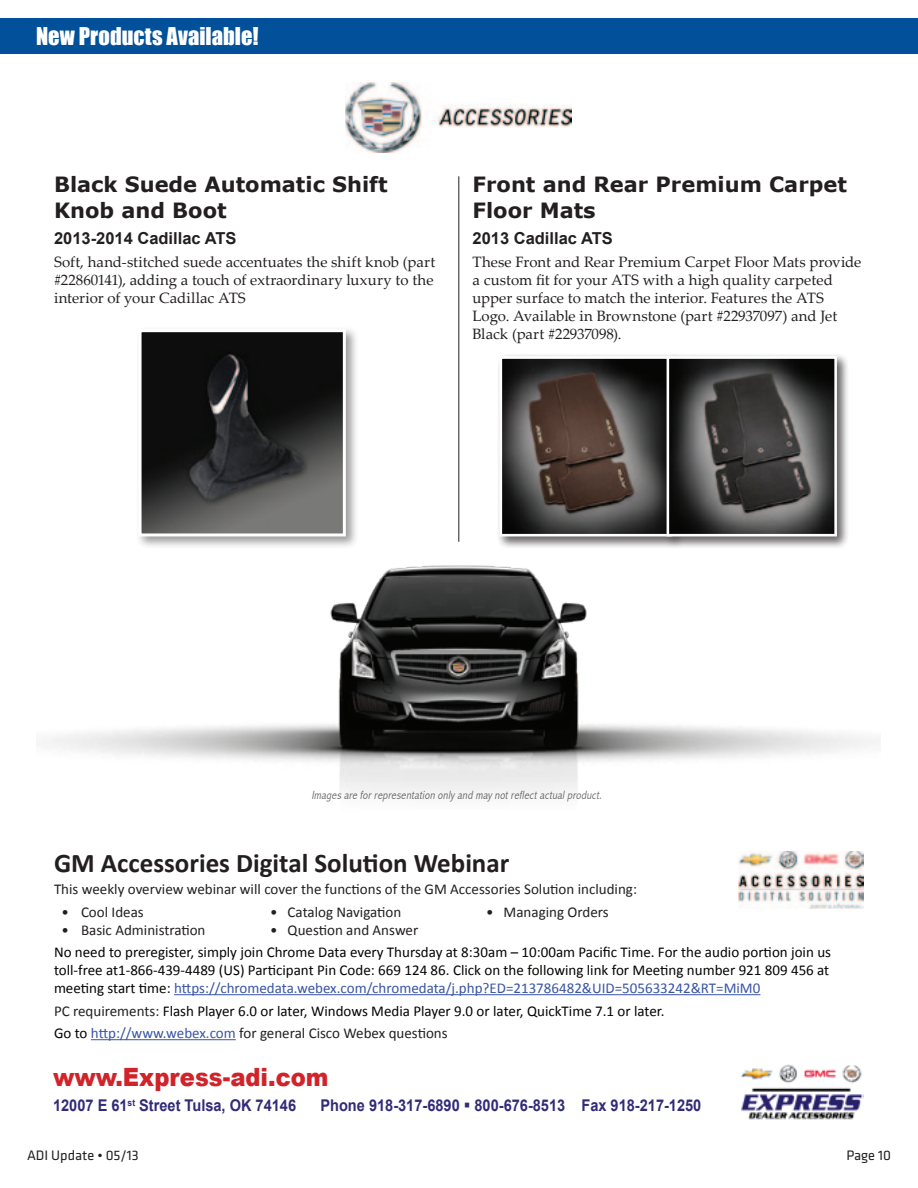
<style>
.page{position:relative;width:918px;height:1188px;background:#fff}
.page>*{position:absolute;margin:0;border:0;box-sizing:border-box;transform-origin:0 0}
.t1{font:700 27px "Calibri";color:#231f20}
.t2{font:900 25.2px "Arial";color:#d1232a;scale:.9 1}
.t3{font:22.5px "Impact";color:#fff}
.t4{font:700 21px/25.2px "Verdana";color:#231f20}
.t5{font:700 16.5px "Arial";color:#231f20}
.t6{font:700 16.2px "Arial";color:#312b78;scale:.9 1}
.t7{font:15px/18px "Calibri";color:#040503;text-align:justify}
.t8{font:15px/18px "Palatino Linotype";color:#231f20;text-align:justify}
.t9{font:15px "Calibri";color:#231f20}
.t10{font:14.25px "Klavika";color:#231f20}
.t11{font:italic 300 condensed 12px "Abadi";color:#6c6d70}
.s1{color:#3854a4}
.s2{color:#231f20}
</style>
<div class="page">
<img style="left:346px;top:83px;width:225px;height:69px">
<hr style="left:459px;top:176px;width:1px;height:366px;background:#231f20">
<hr style="left:174px;top:994px;width:586px;height:1px;background:#3854a4">
<hr style="left:91px;top:1039px;width:145px;height:1px;background:#3854a4">
<img style="left:738px;top:851px;width:126px;height:57px">
<div style="left:135px;top:325px;width:223px;height:224px;background:#231f20;opacity:.45"></div>
<img style="left:143px;top:333px;width:199px;height:199px">
<div style="left:139px;top:329px;width:207px;height:207px;border:3px solid #fff"></div>
<div style="left:496px;top:353px;width:189px;height:196px;background:#231f20;opacity:.45"></div>
<img style="left:504px;top:360px;width:159px;height:172px">
<div style="left:500px;top:356px;width:172px;height:180px;border:3px solid #fff"></div>
<div style="left:663px;top:353px;width:187px;height:196px;background:#231f20;opacity:.45"></div>
<img style="left:671px;top:360px;width:162px;height:172px">
<div style="left:667px;top:356px;width:170px;height:180px;border:3px solid #fff"></div>
<img style="left:37px;top:565px;width:841px;height:230px">
<img style="left:741px;top:1064px;width:123px;height:56px">
<div style="left:0;top:19px;width:918px;height:35px;background:#015099"></div>
<h3 class="t3" style="left:36px;top:19px;width:224px">New Products Available!</h3>
<h3 class="t4" style="left:54px;top:172px;width:335px">Black Suede Automatic Shift<br>Knob and Boot</h3>
<p class="t5" style="left:54px;top:227px;width:184px">2013-2014 Cadillac ATS</p>
<p class="t8" style="left:54px;top:252px;width:383px">Soft, hand-stitched suede accentuates the shift knob (part #22860141), adding a touch of extraordinary luxury to the interior of your Cadillac ATS</p>
<h3 class="t4" style="left:472px;top:172px;width:376px">Front and Rear Premium Carpet<br>Floor Mats</h3>
<p class="t5" style="left:472px;top:227px;width:142px">2013 Cadillac ATS</p>
<p class="t8" style="left:472px;top:252px;width:390px;text-align:left">These Front and Rear Premium Carpet Floor Mats provide a custom fit for your ATS with a high quality carpeted upper surface to match the interior. Features the ATS Logo. Available in Brownstone (part #22937097) and Jet Black (part #22937098).</p>
<p class="t11" style="left:311px;top:788px;width:294px">Imagesare forrepresentation only and may notreflectactualproduct.</p>
<h1 class="t1" style="left:54px;top:845px;width:457px">GM Accessories Digital Solution Webinar</h1>
<p class="t9" style="left:54px;top:880px;width:585px">This weekly overview webinar will cover the functions of the GM Accessories Solution including:</p>
<p class="t9" style="left:62px;top:902px;width:84px">• Cool Ideas</p>
<p class="t9" style="left:270px;top:902px;width:133px">• Catalog Navigation</p>
<p class="t9" style="left:486px;top:902px;width:124px">• Managing Orders</p>
<p class="t9" style="left:62px;top:920px;width:146px">• Basic Administration</p>
<p class="t9" style="left:270px;top:920px;width:150px">• Question and Answer</p>
<p class="t7" style="left:54px;top:943px;width:779px">No need to preregister, simply join Chrome Data every Thursday at 8:30am – 10:00am Pacific Time. For the audio portion join us toll-free at1-866-439-4489 (US) Participant Pin Code: 669 124 86. Click on the following link for Meeting number 921 809 456 at meeting start time: <span class="s1">https://chromedata.webex.com/chromedata/j.php?ED=213786482&amp;UID=505633242&amp;RT=MiM0</span></p>
<p class="t7" style="left:54px;top:999px;width:612px;line-height:22.5px"><span class="s2">PC requirements:</span> Flash Player 6.0 or later, Windows Media Player 9.0 or later, QuickTime 7.1 or later.<br>Go to <span class="s1">http://www.webex.com</span> <span class="s2">for general Cisco Webex questions</span></p>
<h2 class="t2" style="left:53px;top:1059px;width:308px">www.Express-adi.com</h2>
<p class="t6" style="left:53px;top:1095px;width:272px">12007 E 61<sup>st</sup> Street Tulsa, OK 74146</p>
<p class="t6" style="left:320px;top:1095px;width:425px">Phone 918-317-6890 ▪ 800-676-8513 Fax 918-217-1250</p>
<p class="t10" style="left:27px;top:1146px;width:113px">ADI Update • 05/13</p>
<p class="t10" style="left:846px;top:1146px;width:46px">Page 10</p>
</div>
